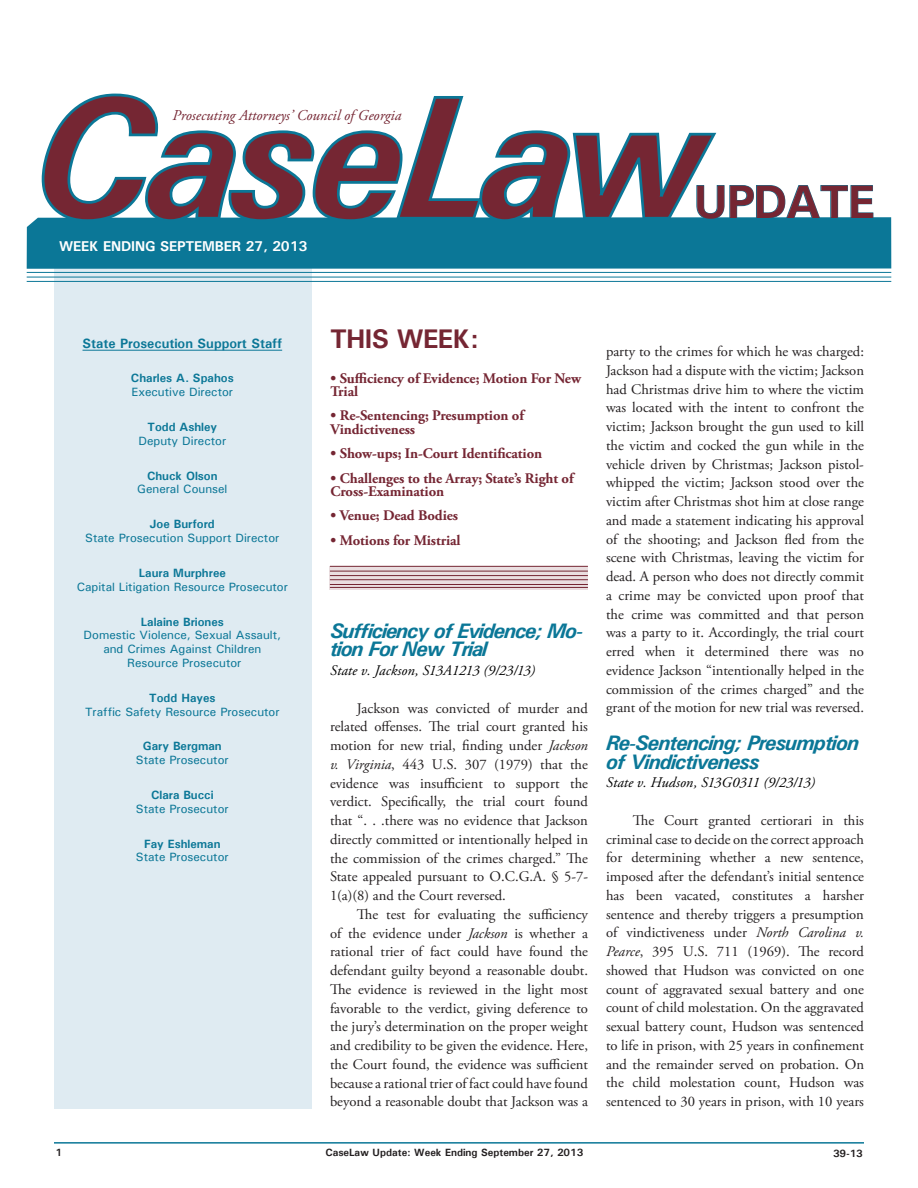
<style>
.page{position:relative;width:918px;height:1188px;background:#fff}
.page>*{position:absolute;margin:0;border:0;box-sizing:border-box;transform-origin:0 0}
.t1{font:700 47.1px "Univers";letter-spacing:-.025em;color:#752633}
.t2{font:700 27px "Univers";letter-spacing:-.025em;color:#752633}
.t3{font:italic 700 21px/18.8px "Univers";letter-spacing:-.04em;color:#0b7797}
.t4{font:italic 15px "Adobe Garamond Pro";color:#752633}
.t5{font:14.7px/18.8px "Adobe Garamond Pro";color:#231f20;text-align:justify}
.t6{font:700 14.7px/13.5px "Adobe Garamond Pro";letter-spacing:-.005em;color:#752633}
.t7{font:italic 14.7px "Adobe Garamond Pro";letter-spacing:.005em;color:#000}
.t8{font:700 14.25px "Univers";letter-spacing:-.01em;color:#fff}
.t9{font:700 13.5px "Univers";color:#0b7797}
.t10{font:500 12px/13.8px "Univers";color:#0b7797;text-align:center}
.t11{font:700 12px "Univers";color:#0b7797}
.t12{font:700 10.5px "Univers";color:#231f20}
.s1{font-style:italic}
</style>
<div class="page">
<hr style="left:54px;top:1142px;width:810px;height:2px;background:#0b7797">
<div style="left:54px;top:228px;width:258px;height:880px;background:#dfebf2"></div>
<hr style="left:83px;top:350px;width:199px;height:1px;background:#0b7797">
<div style="left:27px;top:217px;width:864px;height:52px;background:#0b7797"></div>
<hr style="left:27px;top:272px;width:864px;height:1px;background:#0b7797">
<hr style="left:27px;top:277px;width:864px;height:1px;background:#0b7797">
<svg style="left:330px;top:567px;width:258px;height:22px;background:#e4d5d8"></svg>
<hr style="left:330px;top:566px;width:258px;height:1px;background:#752633">
<hr style="left:330px;top:579px;width:258px;height:1px;background:#752633">
<hr style="left:330px;top:584px;width:258px;height:1px;background:#752633">
<hr style="left:330px;top:587px;width:258px;height:1px;background:#752633">
<hr style="left:330px;top:571px;width:258px;height:1px;background:#752633">
<hr style="left:330px;top:575px;width:258px;height:1px;background:#752633">
<svg style="left:719px;top:185px;width:155px;height:35px"></svg>
<hr style="left:27px;top:281px;width:864px;height:1px;background:#0b7797">
<svg style="left:40px;top:93px;width:679px;height:130px"></svg>
<p class="t4" style="left:172px;top:107px;width:230px">Prosecuting Attorneys’ Council of Georgia</p>
<p class="t8" style="left:59px;top:237px;width:250px">WEEK ENDING SEPTEMBER 27, 2013</p>
<h1 class="t1" style="left:694px;top:172px;width:182px">UPDATE</h1>
<p class="t9" style="left:83px;top:334px;width:201px">State Prosecution Support Staff</p>
<p class="t11" style="left:131px;top:371px;width:104px">Charles A. Spahos</p>
<p class="t10" style="left:132px;top:385px;width:103px">Executive Director</p>
<p class="t11" style="left:147px;top:419px;width:71px">Todd Ashley</p>
<p class="t10" style="left:138px;top:434px;width:89px">Deputy Director</p>
<p class="t11" style="left:147px;top:468px;width:72px">Chuck Olson</p>
<p class="t10" style="left:137px;top:482px;width:92px">General Counsel</p>
<p class="t11" style="left:150px;top:517px;width:66px">Joe Burford</p>
<p class="t10" style="left:85px;top:531px;width:196px">State Prosecution Support Director</p>
<p class="t11" style="left:139px;top:565px;width:89px">Laura Murphree</p>
<p class="t10" style="left:77px;top:579px;width:213px">Capital Litigation Resource Prosecutor</p>
<p class="t11" style="left:141px;top:614px;width:85px">Lalaine Briones</p>
<p class="t10" style="left:84px;top:628px;width:199px">Domestic Violence, Sexual Assault, and Crimes Against Children<br>Resource Prosecutor</p>
<p class="t11" style="left:149px;top:690px;width:68px">Todd Hayes</p>
<p class="t10" style="left:85px;top:704px;width:196px">Traffic Safety Resource Prosecutor</p>
<p class="t11" style="left:143px;top:739px;width:80px">Gary Bergman</p>
<p class="t10" style="left:136px;top:753px;width:94px">State Prosecutor</p>
<p class="t11" style="left:151px;top:787px;width:64px">Clara Bucci</p>
<p class="t10" style="left:136px;top:801px;width:94px">State Prosecutor</p>
<p class="t11" style="left:144px;top:836px;width:78px">Fay Eshleman</p>
<p class="t10" style="left:136px;top:850px;width:94px">State Prosecutor</p>
<h2 class="t2" style="left:330px;top:321px;width:150px">THIS WEEK:</h2>
<p class="t6" style="left:330px;top:371px;width:252px">• Sufficiency of Evidence; Motion For New<br>Trial</p>
<p class="t6" style="left:330px;top:409px;width:195px">• Re-Sentencing; Presumption of<br>Vindictiveness</p>
<p class="t6" style="left:330px;top:447px;width:213px">• Show-ups; In-Court Identification</p>
<p class="t6" style="left:330px;top:471px;width:245px">• Challenges to the Array; State’s Right of<br>Cross-Examination</p>
<p class="t6" style="left:330px;top:509px;width:129px">• Venue; Dead Bodies</p>
<p class="t6" style="left:330px;top:534px;width:132px">• Motions for Mistrial</p>
<h3 class="t3" style="left:330px;top:621px;width:255px">Sufficiency of Evidence; Mo&shy;tion For New Trial</h3>
<p class="t7" style="left:330px;top:662px;width:207px">State v. Jackson, S13A1213 (9/23/13)</p>
<p class="t5" style="left:330px;top:699px;width:260px;text-indent:27px">Jackson was convicted of murder and related offenses. The trial court granted his motion for new trial, finding under <span class="s1">Jackson v. Virginia</span>, 443 U.S. 307 (1979) that the evidence was insufficient to support the verdict. Specifically, the trial court found that “. . .there was no evidence that Jackson directly committed or intentionally helped in the commission of the crimes charged.” The State appealed pursuant to O.C.G.A. § 5-7- 1(a)(8) and the Court reversed.</p>
<p class="t5" style="left:330px;top:905px;width:260px;text-indent:27px">The test for evaluating the sufficiency of the evidence under <span class="s1">Jackson</span> is whether a rational trier of fact could have found the defendant guilty beyond a reasonable doubt.<br>The evidence is reviewed in the light most favorable to the verdict, giving deference to the jury’s determination on the proper weight and credibility to be given the evidence. Here, the Court found, the evidence was sufficient because a rational trier of fact could have found beyond a reasonable doubt that Jackson was a</p>
<p class="t5" style="left:606px;top:343px;width:260px">party to the crimes for which he was charged:<br>Jackson had a dispute with the victim; Jackson had Christmas drive him to where the victim was located with the intent to confront the victim; Jackson brought the gun used to kill the victim and cocked the gun while in the vehicle driven by Christmas; Jackson pistol&shy;whipped the victim; Jackson stood over the victim after Christmas shot him at close range and made a statement indicating his approval of the shooting; and Jackson fled from the scene with Christmas, leaving the victim for dead. A person who does not directly commit a crime may be convicted upon proof that the crime was committed and that person was a party to it. Accordingly, the trial court erred when it determined there was no evidence Jackson “intentionally helped in the commission of the crimes charged” and the grant of the motion for new trial was reversed.</p>
<h3 class="t3" style="left:606px;top:733px;width:255px">Re-Sentencing; Presumption of Vindictiveness</h3>
<p class="t7" style="left:606px;top:774px;width:211px">State v. Hudson, S13G0311 (9/23/13)</p>
<p class="t5" style="left:606px;top:811px;width:260px;text-indent:27px">The Court granted certiorari in this criminal case to decide on the correct approach for determining whether a new sentence, imposed after the defendant’s initial sentence has been vacated, constitutes a harsher sentence and thereby triggers a presumption of vindictiveness under <span class="s1">North Carolina v.<br>Pearce</span>, 395 U.S. 711 (1969). The record showed that Hudson was convicted on one count of aggravated sexual battery and one count of child molestation. On the aggravated sexual battery count, Hudson was sentenced to life in prison, with 25 years in confinement and the remainder served on probation. On the child molestation count, Hudson was sentenced to 30 years in prison, with 10 years</p>
<p class="t12" style="left:56px;top:1146px;width:8px">1</p>
<p class="t12" style="left:326px;top:1146px;width:259px">CaseLaw Update: Week Ending September 27, 2013</p>
<p class="t12" style="left:833px;top:1147px;width:31px">39-13</p>
</div>
